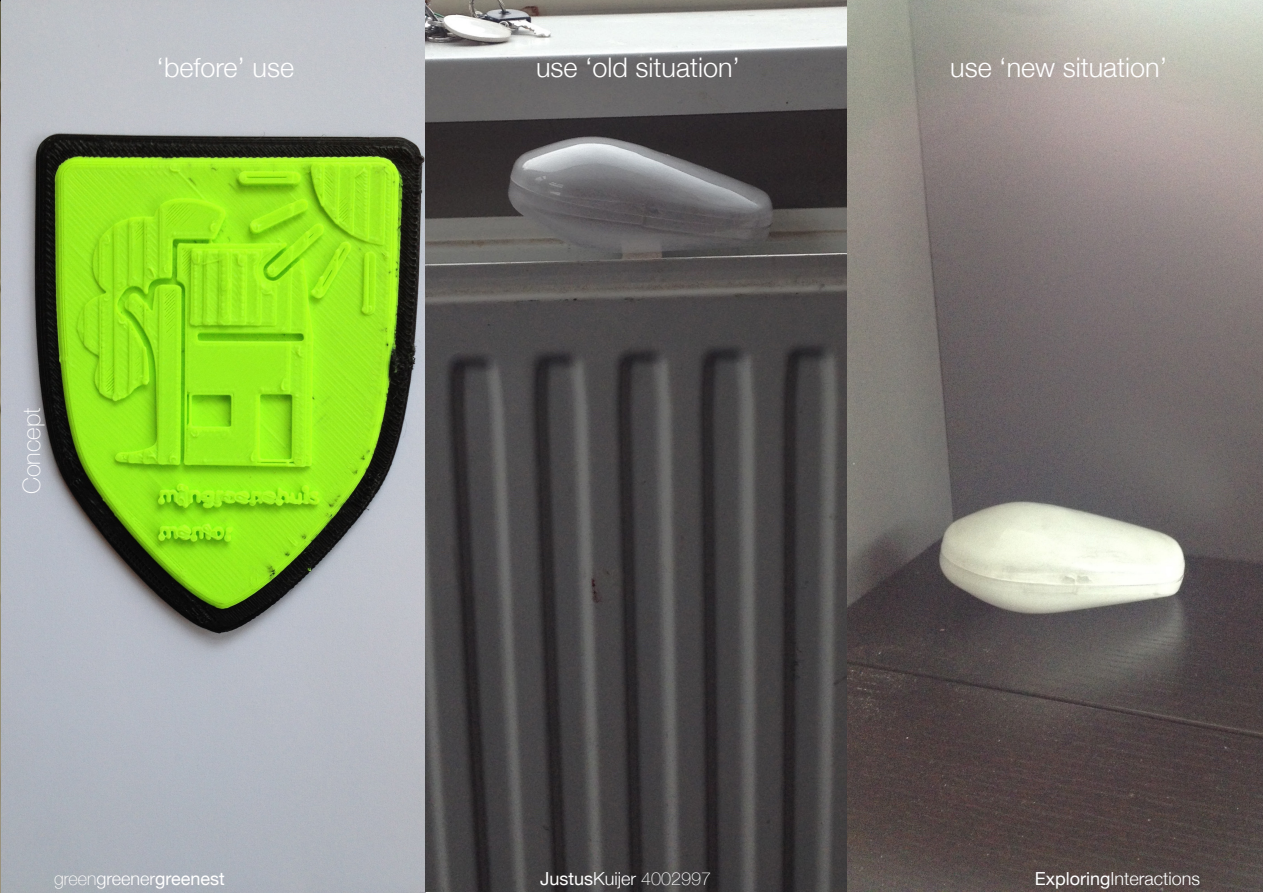
<style>
.page{position:relative;width:1263px;height:893px;background:#fff}
.page>*{position:absolute;margin:0;border:0;box-sizing:border-box;transform-origin:0 0}
.t1{font:300 27px "Helvetica Neue";color:#fff}
.t2{font:100 24px "Helvetica Neue";color:#fff}
.t3{font:300 18px "Helvetica Neue";color:#fff}
.t4{font:18px "Helvetica Neue";color:#fff}
.t5{font:100 18px "Helvetica Neue";color:#fff}
.s1{font-weight:100}
.s2{font-weight:300}
.s3{font-weight:400}
</style>
<div class="page">
<img style="left:0;top:0;width:1263px;height:893px">
<p class="t1" style="left:157px;top:46px;width:139px">‘before’ use</p>
<p class="t1" style="left:536px;top:46px;width:206px">use ‘old situation’</p>
<p class="t1" style="left:950px;top:46px;width:219px">use ‘new situation’</p>
<p class="t2" style="left:13px;top:494px;width:88px;rotate:-90deg">Concept</p>
<p class="t4" style="left:54px;top:865px;width:172px"><span class="s1">green</span><span class="s2">greener</span>greenest</p>
<p class="t5" style="left:540px;top:864px;width:173px"><span class="s3">Justus</span><span class="s2">Kuijer</span> 4002997</p>
<p class="t3" style="left:1035px;top:864px;width:167px"><span class="s3">Exploring</span>Interactions</p>
</div>
